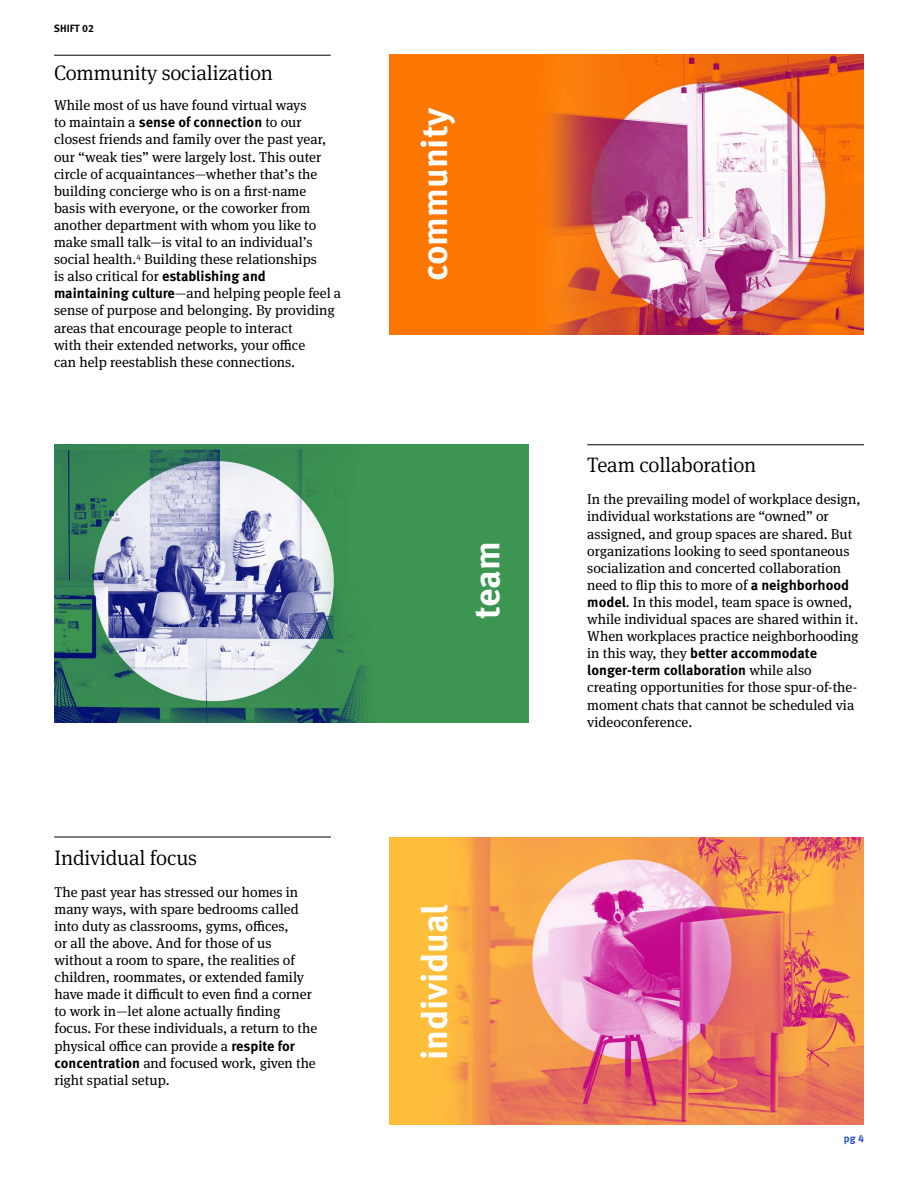
<style>
.page{position:relative;width:918px;height:1188px;background:#fff}
.page>*{position:absolute;margin:0;border:0;box-sizing:border-box;transform-origin:0 0}
.t1{font:700 36px "Meta OT";color:#fff}
.t2{font:300 21px "Meta Serif OT";letter-spacing:-.01em;color:#000}
.t3{font:14.25px/17.1px "Meta Serif OT";color:#000}
.t4{font:700 14.25px/17.1px "Meta OT";color:#000}
.t5{font:700 10.5px "Meta OT";color:#000}
.t6{font:700 10.5px "Meta OT";color:#2850c3}
.s1{font-family:"Meta Serif OT";font-weight:400}
.s2{font-family:"Meta OT";font-weight:700}
</style>
<div class="page">
<img style="left:54px;top:445px;width:474px;height:278px">
<img style="left:390px;top:837px;width:474px;height:288px">
<img style="left:390px;top:55px;width:474px;height:279px">
<hr style="left:54px;top:55px;width:277px;height:1px;background:#000">
<hr style="left:587px;top:444px;width:277px;height:1px;background:#000">
<hr style="left:54px;top:837px;width:277px;height:1px;background:#000">
<p class="t5" style="left:54px;top:22px;width:42px">SHIFT 02</p>
<h2 class="t2" style="left:54px;top:60px;width:221px">Community socialization</h2>
<p class="t3" style="left:54px;top:97px;width:254px">While most of us have found virtual ways</p>
<p class="t4" style="left:54px;top:114px;width:249px"><span class="s1">to maintain a</span> sense of connection <span class="s1">to our</span></p>
<p class="t3" style="left:54px;top:131px;width:289px">closest friends and family over the past year, our “weak ties” were largely lost. This outer circle of acquaintances—whether that’s the building concierge who is on a first-name basis with everyone, or the coworker from another department with whom you like to make small talk—is vital to an individual’s social health.<sup>4</sup> Building these relationships<br>is also critical for <span class="s2">establishing and maintaining culture</span>—and helping people feel a sense of purpose and belonging. By providing areas that encourage people to interact<br>with their extended networks, your office<br>can help reestablish these connections.</p>
<h1 class="t1" style="left:412px;top:281px;width:175px;rotate:-90deg">community</h1>
<h1 class="t1" style="left:464px;top:619px;width:80px;rotate:-90deg">team</h1>
<h2 class="t2" style="left:55px;top:845px;width:144px">Individual focus</h2>
<p class="t3" style="left:55px;top:883px;width:264px">The past year has stressed our homes in many ways, with spare bedrooms called into duty as classrooms, gyms, offices,<br>or all the above. And for those of us without a room to spare, the realities of children, roommates, or extended family have made it difficult to even find a corner to work in—let alone actually finding focus. For these individuals, a return to the physical office can provide a <span class="s2">respite for concentration</span> and focused work, given the right spatial setup.</p>
<h1 class="t1" style="left:412px;top:1060px;width:157px;rotate:-90deg">individual</h1>
<h2 class="t2" style="left:587px;top:451px;width:171px">Team collaboration</h2>
<p class="t3" style="left:587px;top:491px;width:275px">In the prevailing model of workplace design, individual workstations are “owned” or assigned, and group spaces are shared. But organizations looking to seed spontaneous socialization and concerted collaboration need to flip this to more of <span class="s2">a neighborhood model</span>. In this model, team space is owned, while individual spaces are shared within it.<br>When workplaces practice neighborhooding</p>
<p class="t4" style="left:587px;top:645px;width:231px"><span class="s1">in this way, they</span> better accommodate longer-term collaboration <span class="s1">while also</span></p>
<p class="t3" style="left:587px;top:679px;width:272px">creating opportunities for those spur-of-the&shy;moment chats that cannot be scheduled via videoconference.</p>
<p class="t6" style="left:844px;top:1132px;width:22px">pg 4</p>
</div>
